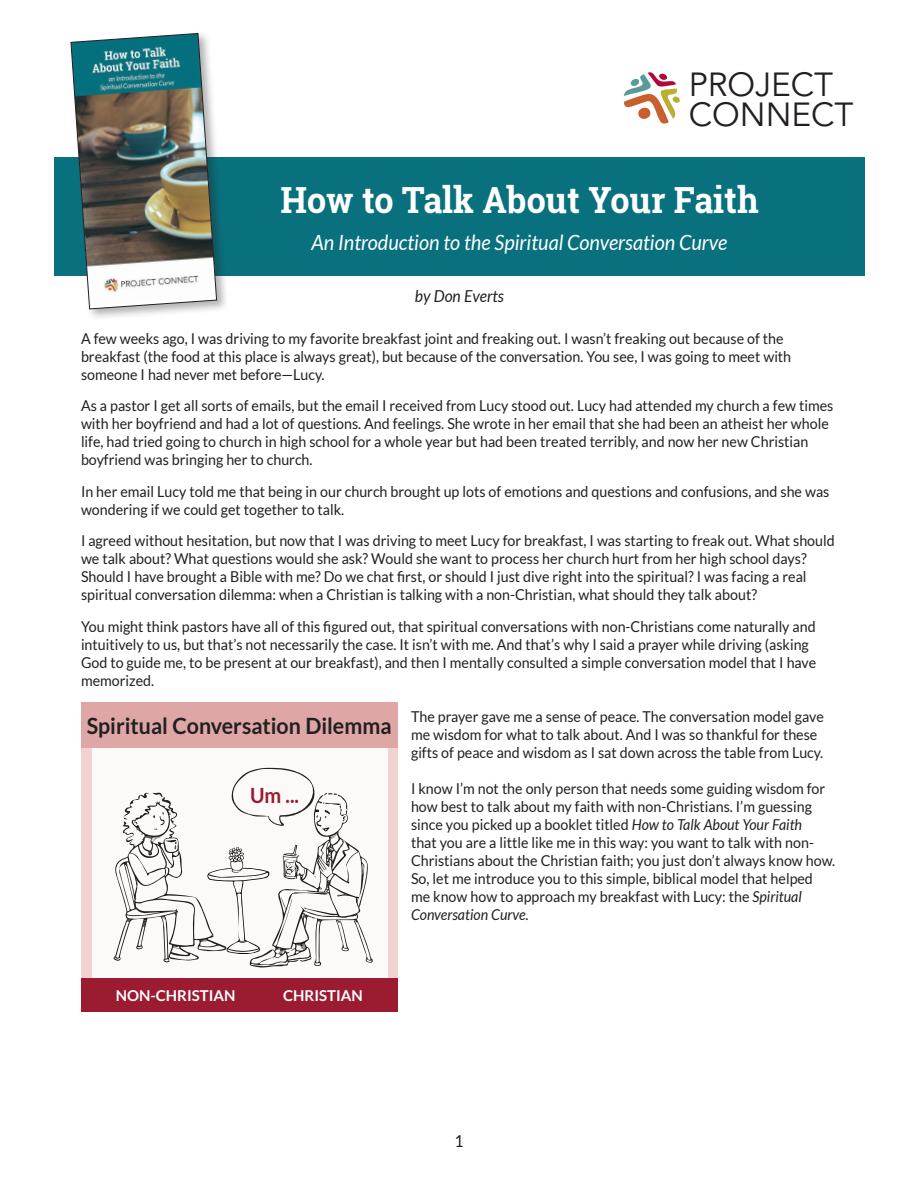
<style>
.page{position:relative;width:918px;height:1188px;background:#fff}
.page>*{position:absolute;margin:0;border:0;box-sizing:border-box;transform-origin:0 0}
.t1{font:700 36px "Roboto Slab";color:#fff;scale:.95 1}
.t2{font:33.15px/30.2px "Avenir";color:#231f20}
.t3{font:700 22.5px "Lato";color:#231f20;scale:.95 1}
.t4{font:italic 21px "Lato";color:#fff;scale:.95 1}
.t5{font:700 21px "Lato";color:#9b1b30;scale:.95 1}
.t6{font:italic 16.5px "Lato";color:#231f20;scale:.95 1}
.t7{font:16.5px "Lato";color:#231f20;scale:.95 1}
.t8{font:15px/18px "Lato";color:#231f20;scale:.95 1}
.t9{font:700 15px "Lato";color:#fff}
.s1{font-style:italic}
</style>
<div class="page">
<div style="left:54px;top:158px;width:811px;height:118px;background:#09717e"></div>
<div style="left:68px;top:31px;width:161px;height:291px;background:#231f20;opacity:.35"></div>
<img style="left:70px;top:33px;width:147px;height:277px">
<svg style="left:624px;top:72px;width:56px;height:52px"></svg>
<div style="left:81px;top:702px;width:317px;height:310px;background:#f2d2d0"></div>
<div style="left:92px;top:709px;width:296px;height:283px;background:#fcf9f9"></div>
<div style="left:81px;top:978px;width:317px;height:34px;background:#9b1b30"></div>
<svg style="left:114px;top:768px;width:259px;height:199px"></svg>
<div style="left:81px;top:702px;width:316px;height:45px;background:#dea6a4"></div>
<h2 class="t2" style="left:689px;top:70px;width:166px">PROJECT<br>CONNECT</h2>
<h1 class="t1" style="left:280px;top:175px;width:505px">How to Talk About Your Faith</h1>
<h3 class="t4" style="left:312px;top:231px;width:439px">An Introduction to the Spiritual Conversation Curve</h3>
<p class="t6" style="left:415px;top:287px;width:95px">by Don Everts</p>
<p class="t8" style="left:81px;top:329px;width:749px">A few weeks ago, I was driving to my favorite breakfast joint and freaking out. I wasn’t freaking out because of the breakfast (the food at this place is always great), but because of the conversation. You see, I was going to meet with someone I had never met before—Lucy.</p>
<p class="t8" style="left:81px;top:397px;width:794px">As a pastor I get all sorts of emails, but the email I received from Lucy stood out. Lucy had attended my church a few times with her boyfriend and had a lot of questions. And feelings. She wrote in her email that she had been an atheist her whole life, had tried going to church in high school for a whole year but had been treated terribly, and now her new Christian boyfriend was bringing her to church.</p>
<p class="t8" style="left:81px;top:482px;width:789px">In her email Lucy told me that being in our church brought up lots of emotions and questions and confusions, and she was wondering if we could get together to talk.</p>
<p class="t8" style="left:81px;top:532px;width:795px">I agreed without hesitation, but now that I was driving to meet Lucy for breakfast, I was starting to freak out. What should we talk about? What questions would she ask? Would she want to process her church hurt from her high school days?<br>Should I have brought a Bible with me? Do we chat first, or should I just dive right into the spiritual? I was facing a real spiritual conversation dilemma: when a Christian is talking with a non-Christian, what should they talk about?</p>
<p class="t8" style="left:81px;top:617px;width:775px">You might think pastors have all of this figured out, that spiritual conversations with non-Christians come naturally and intuitively to us, but that’s not necessarily the case. It isn’t with me. And that’s why I said a prayer while driving (asking God to guide me, to be present at our breakfast), and then I mentally consulted a simple conversation model that I have memorized.</p>
<p class="t8" style="left:411px;top:707px;width:436px">The prayer gave me a sense of peace. The conversation model gave me wisdom for what to talk about. And I was so thankful for these gifts of peace and wisdom as I sat down across the table from Lucy.</p>
<p class="t8" style="left:411px;top:779px;width:448px">I know I’m not the only person that needs some guiding wisdom for how best to talk about my faith with non-Christians. I’m guessing since you picked up a booklet titled <span class="s1">How to Talk About Your Faith<br></span>that you are a little like me in this way: you want to talk with non-Christians about the Christian faith; you just don’t always know how.<br>So, let me introduce you to this simple, biblical model that helped me know how to approach my breakfast with Lucy: the <span class="s1">Spiritual Conversation Curve</span>.</p>
<h3 class="t3" style="left:87px;top:713px;width:322px">Spiritual Conversation Dilemma</h3>
<h3 class="t5" style="left:250px;top:783px;width:53px">Um ...</h3>
<p class="t9" style="left:116px;top:987px;width:121px">NON-CHRISTIAN</p>
<p class="t9" style="left:283px;top:987px;width:81px">CHRISTIAN</p>
<p class="t7" style="left:454px;top:1132px;width:11px">1</p>
</div>
